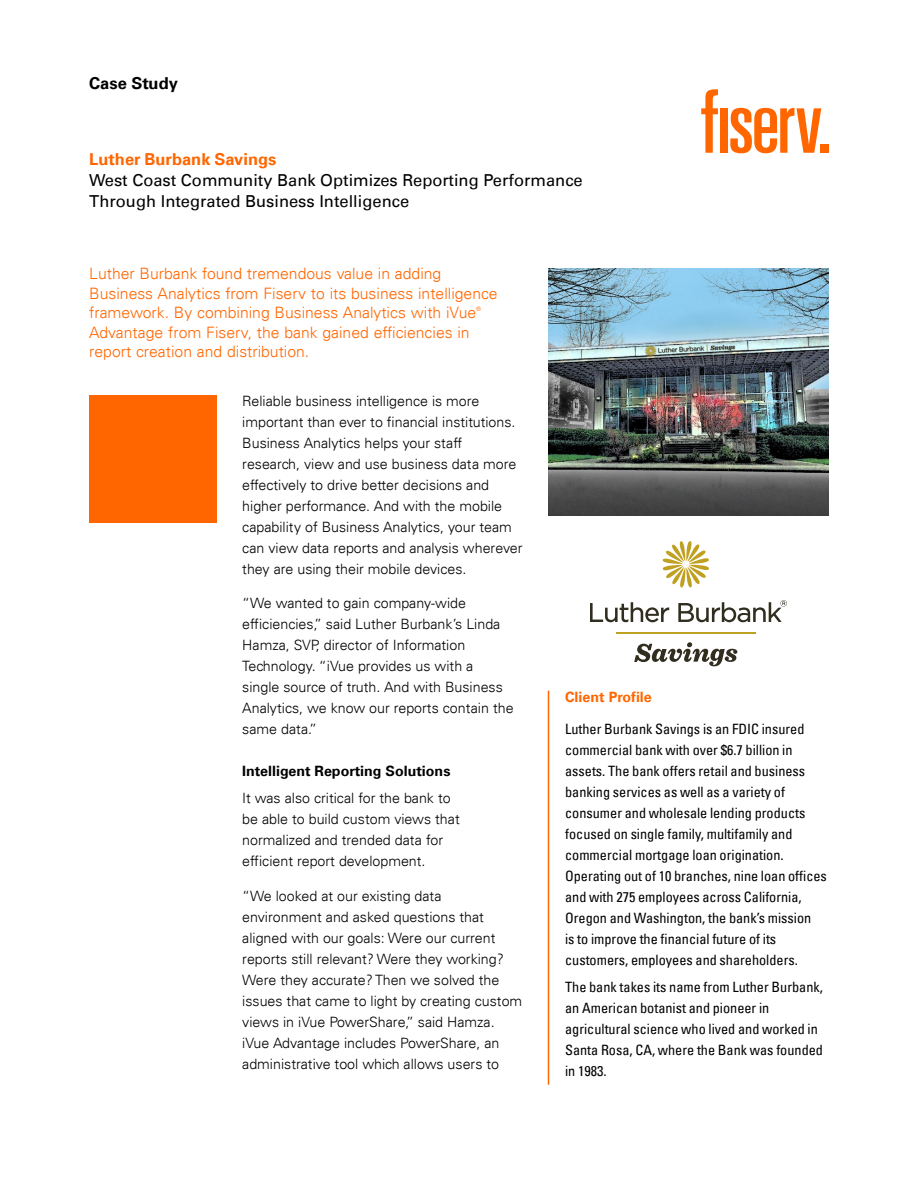
<style>
.page{position:relative;width:918px;height:1188px;background:#fff}
.page>*{position:absolute;margin:0;border:0;box-sizing:border-box;transform-origin:0 0}
.t1{font:16.5px/21px "Univers LT";color:#000}
.t2{font:700 16.5px "Univers LT";color:#f60}
.t3{font:700 16.5px "Univers LT";color:#000}
.t4{font:300 15.75px/19.5px "Univers LT";color:#f60}
.t5{font:300 14.25px/21px "Univers LT";color:#000}
.t6{font:condensed 14.25px/21px "Univers LT";color:#000}
.t7{font:700 14.25px "Univers LT";color:#000}
.t8{font:700 14.25px "Univers LT";color:#f60}
.t9{font:300 6px "Univers LT";color:#f60}
</style>
<div class="page">
<div style="left:821px;top:145px;width:8px;height:8px;background:#f60"></div>
<svg style="left:701px;top:89px;width:17px;height:64px"></svg>
<div style="left:720px;top:108px;width:8px;height:45px;background:#f60"></div>
<svg style="left:730px;top:108px;width:91px;height:45px"></svg>
<div style="left:89px;top:395px;width:128px;height:128px;background:#f60"></div>
<img style="left:548px;top:268px;width:281px;height:247px">
<hr style="left:548px;top:691px;width:1px;height:394px;background:#f60">
<svg style="left:663px;top:541px;width:46px;height:47px"></svg>
<hr style="left:616px;top:632px;width:140px;height:1px;background:#c0a020">
<svg style="left:590px;top:602px;width:79px;height:20px"></svg>
<svg style="left:678px;top:600px;width:109px;height:22px"></svg>
<svg style="left:634px;top:642px;width:103px;height:24px"></svg>
<p class="t3" style="left:89px;top:74px;width:90px">Case Study</p>
<p class="t2" style="left:89px;top:150px;width:189px">Luther Burbank Savings</p>
<p class="t1" style="left:89px;top:170px;width:495px">West Coast Community Bank Optimizes Reporting Performance<br>Through Integrated Business Intelligence</p>
<p class="t4" style="left:89px;top:264px;width:410px">Luther Burbank found tremendous value in adding<br>Business Analytics from Fiserv to its business intelligence framework. By combining Business Analytics with iVue</p>
<p class="t9" style="left:476px;top:305px;width:6px">®</p>
<p class="t4" style="left:89px;top:322px;width:382px">Advantage from Fiserv, the bank gained efficiencies in report creation and distribution.</p>
<p class="t5" style="left:242px;top:390px;width:282px">Reliable business intelligence is more important than ever to financial institutions.<br>Business Analytics helps your staff research, view and use business data more effectively to drive better decisions and higher performance. And with the mobile capability of Business Analytics, your team can view data reports and analysis wherever they are using their mobile devices.</p>
<p class="t5" style="left:242px;top:593px;width:273px">“We wanted to gain company-wide efficiencies,” said Luther Burbank’s Linda Hamza, SVP, director of Information Technology. “iVue provides us with a single source of truth. And with Business Analytics, we know our reports contain the same data.”</p>
<p class="t7" style="left:242px;top:762px;width:210px">Intelligent Reporting Solutions</p>
<p class="t5" style="left:242px;top:788px;width:219px">It was also critical for the bank to be able to build custom views that normalized and trended data for efficient report development.</p>
<p class="t5" style="left:242px;top:885px;width:282px">“We looked at our existing data environment and asked questions that aligned with our goals: Were our current reports still relevant? Were they working?<br>Were they accurate? Then we solved the issues that came to light by creating custom views in iVue PowerShare,” said Hamza. iVue Advantage includes PowerShare, an administrative tool which allows users to</p>
<p class="t8" style="left:565px;top:689px;width:88px">Client Profile</p>
<p class="t6" style="left:565px;top:718px;width:263px">Luther Burbank Savings is an FDIC insured commercial bank with over $6.7 billion in assets. The bank offers retail and business banking services as well as a variety of consumer and wholesale lending products focused on single family, multifamily and commercial mortgage loan origination.<br>Operating out of 10 branches, nine loan offices and with 275 employees across California, Oregon and Washington, the bank’s mission<br>is to improve the financial future of its customers, employees and shareholders.</p>
<p class="t6" style="left:565px;top:977px;width:259px">The bank takes its name from Luther Burbank, an American botanist and pioneer in agricultural science who lived and worked in Santa Rosa, CA, where the Bank was founded in 1983.</p>
</div>
